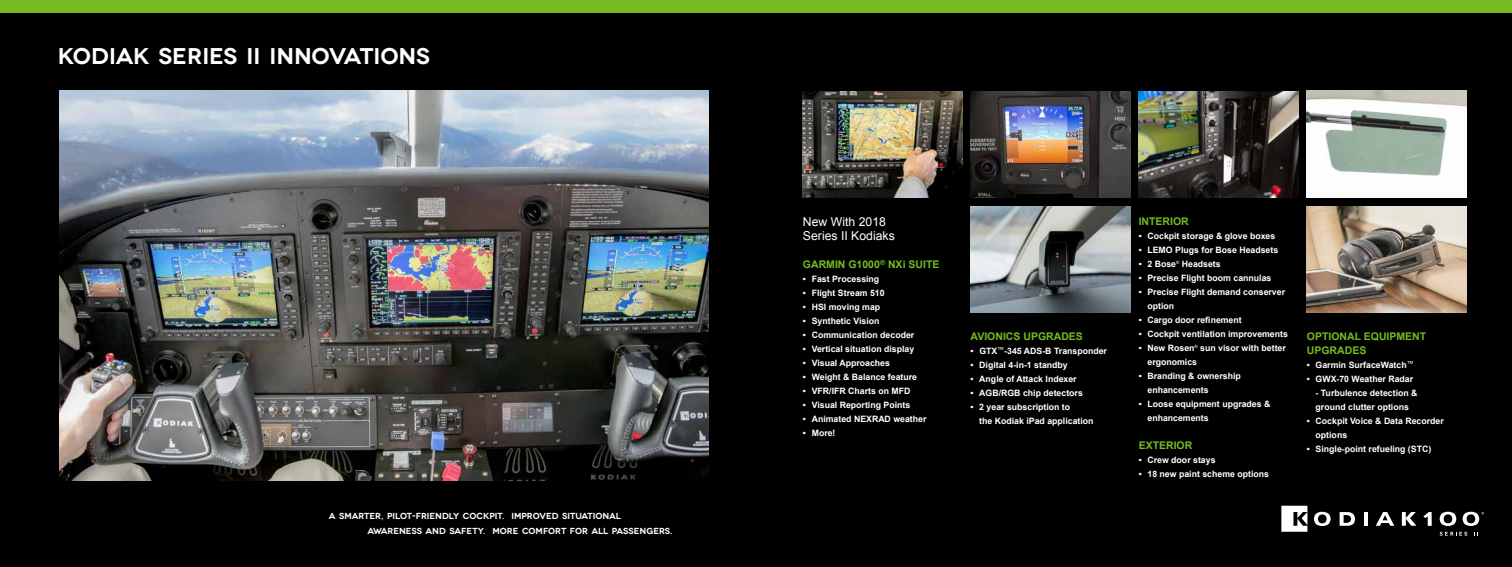
<style>
.page{position:relative;width:1512px;height:567px;background:#000}
.page>*{position:absolute;margin:0;border:0;box-sizing:border-box;transform-origin:0 0}
.t1{font:600 22.75px "Novecentowide";color:#fff}
.t2{font:12.25px/14px "Arial";color:#fff}
.t3{font:700 10.5px/14px "Arial";color:#76bc21}
.t4{font:700 8.75px/14px "Arial";color:#fff}
.t5{font:600 8.75px/15.8px "Novecentowide";color:#fff}
</style>
<div class="page">
<div style="left:0;top:0;width:1512px;height:13px;background:#76bc21"></div>
<svg style="left:1423px;top:512px;width:9px;height:14px"></svg>
<svg style="left:1281px;top:506px;width:26px;height:26px"></svg>
<svg style="left:1402px;top:512px;width:14px;height:14px"></svg>
<hr style="left:1364px;top:512px;width:4px;height:14px;background:#fff">
<svg style="left:1376px;top:512px;width:18px;height:14px"></svg>
<svg style="left:1340px;top:512px;width:15px;height:14px"></svg>
<svg style="left:1314px;top:512px;width:17px;height:14px"></svg>
<svg style="left:1440px;top:512px;width:16px;height:14px"></svg>
<svg style="left:1463px;top:512px;width:21px;height:14px"></svg>
<svg style="left:1440px;top:532px;width:27px;height:4px"></svg>
<img style="left:60px;top:91px;width:649px;height:389px">
<img style="left:803px;top:92px;width:160px;height:106px">
<img style="left:971px;top:92px;width:159px;height:106px">
<img style="left:971px;top:207px;width:159px;height:106px">
<img style="left:1139px;top:92px;width:159px;height:106px">
<img style="left:1307px;top:207px;width:159px;height:106px">
<img style="left:1307px;top:91px;width:159px;height:106px">
<h1 class="t1" style="left:58px;top:42px;width:374px">KODIAK SERIES II INNOVATIONS</h1>
<p class="t5" style="left:367px;top:508px;width:306px;text-indent:-38px">A SMARTER, PILOT-FRIENDLY COCKPIT. IMPROVED SITUATIONAL<br>AWARENESS AND SAFETY. MORE COMFORT FOR ALL PASSENGERS.</p>
<h2 class="t2" style="left:803px;top:215px;width:93px">New With 2018<br>Series II Kodiaks</h2>
<p class="t3" style="left:1139px;top:215px;width:52px">INTERIOR</p>
<p class="t4" style="left:1139px;top:229px;width:138px">• Cockpit storage &amp; glove boxes</p>
<p class="t4" style="left:1139px;top:243px;width:141px">• LEMO Plugs for Bose Headsets</p>
<p class="t4" style="left:1139px;top:257px;width:84px">• 2 Bose<sup>®</sup> Headsets</p>
<p class="t4" style="left:1139px;top:271px;width:134px">• Precise Flight boom cannulas</p>
<p class="t4" style="left:1147px;top:285px;width:139px;text-indent:-9px">• Precise Flight demand conserver option</p>
<p class="t4" style="left:1139px;top:313px;width:105px">• Cargo door refinement</p>
<p class="t4" style="left:1139px;top:327px;width:151px">• Cockpit ventilation improvements</p>
<p class="t4" style="left:1147px;top:341px;width:140px;text-indent:-9px">• New Rosen<sup>®</sup> sun visor with better ergonomics</p>
<p class="t4" style="left:1147px;top:369px;width:95px;text-indent:-9px">• Branding &amp; ownership enhancements</p>
<p class="t4" style="left:1147px;top:397px;width:125px;text-indent:-9px">• Loose equipment upgrades &amp; enhancements</p>
<p class="t3" style="left:1139px;top:439px;width:55px">EXTERIOR</p>
<p class="t4" style="left:1139px;top:453px;width:78px">• Crew door stays</p>
<p class="t4" style="left:1139px;top:467px;width:132px">• 18 new paint scheme options</p>
<p class="t3" style="left:803px;top:257px;width:138px">GARMIN G1000<sup>®</sup> NXi SUITE</p>
<p class="t4" style="left:803px;top:272px;width:78px">• Fast Processing</p>
<p class="t4" style="left:803px;top:286px;width:83px">• Flight Stream 510</p>
<p class="t4" style="left:803px;top:300px;width:79px">• HSI moving map</p>
<p class="t4" style="left:803px;top:314px;width:78px">• Synthetic Vision</p>
<p class="t4" style="left:803px;top:328px;width:113px">• Communication decoder</p>
<p class="t4" style="left:803px;top:342px;width:113px">• Vertical situation display</p>
<p class="t4" style="left:803px;top:356px;width:89px">• Visual Approaches</p>
<p class="t4" style="left:803px;top:370px;width:116px">• Weight &amp; Balance feature</p>
<p class="t4" style="left:803px;top:384px;width:109px">• VFR/IFR Charts on MFD</p>
<p class="t4" style="left:803px;top:398px;width:109px">• Visual Reporting Points</p>
<p class="t4" style="left:803px;top:412px;width:125px">• Animated NEXRAD weather</p>
<p class="t4" style="left:803px;top:426px;width:34px">• More!</p>
<p class="t3" style="left:971px;top:329px;width:114px">AVIONICS UPGRADES</p>
<p class="t4" style="left:971px;top:344px;width:138px">• GTX<sup>™</sup>-345 ADS-B Transponder</p>
<p class="t4" style="left:971px;top:358px;width:99px">• Digital 4-in-1 standby</p>
<p class="t4" style="left:971px;top:372px;width:108px">• Angle of Attack Indexer</p>
<p class="t4" style="left:971px;top:386px;width:114px">• AGB/RGB chip detectors</p>
<p class="t4" style="left:979px;top:400px;width:116px;text-indent:-9px">• 2 year subscription to<br>the Kodiak iPad application</p>
<p class="t3" style="left:1307px;top:330px;width:121px">OPTIONAL EQUIPMENT<br>UPGRADES</p>
<p class="t4" style="left:1307px;top:358px;width:108px">• Garmin SurfaceWatch<sup>™</sup></p>
<p class="t4" style="left:1307px;top:372px;width:108px">• GWX-70 Weather Radar</p>
<p class="t4" style="left:1316px;top:386px;width:103px">- Turbulence detection &amp; ground clutter options</p>
<p class="t4" style="left:1316px;top:414px;width:130px;text-indent:-9px">• Cockpit Voice &amp; Data Recorder options</p>
<p class="t4" style="left:1307px;top:442px;width:126px">• Single-point refueling (STC)</p>
</div>
